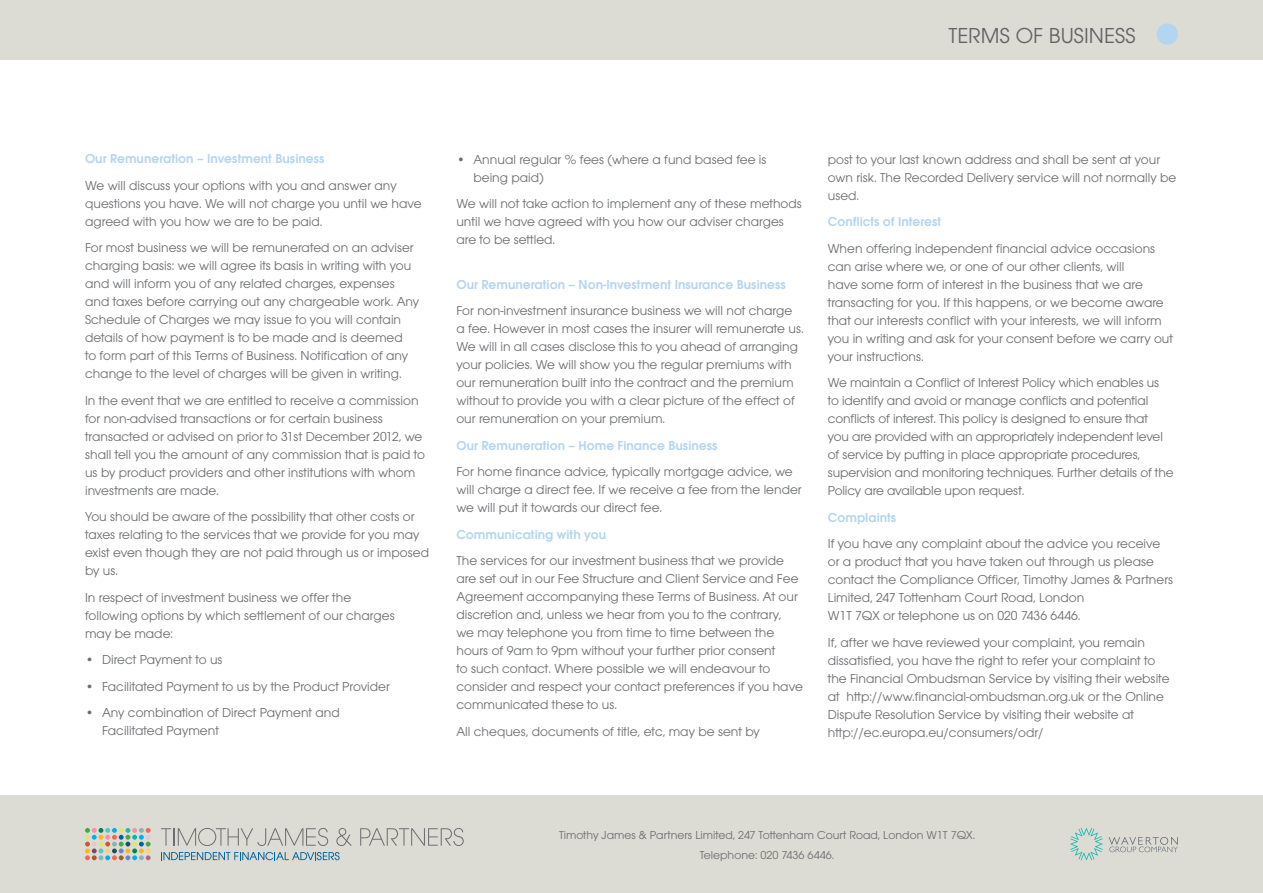
<style>
.page{position:relative;width:1263px;height:893px;background:#fff}
.page>*{position:absolute;margin:0;border:0;box-sizing:border-box;transform-origin:0 0}
.t1{font:22.5px "Avant Garde Gothic Itc T";color:#636366}
.Paragraph_Style_2{font:13.5px/18px "Avant Garde Gothic Itc T";color:#6c6d70}
.Paragraph_Style_2-2{font:600 13.5px "Avant Garde Gothic Itc T";color:#b4d5f0}
.t2{font:12px/19.5px "Avant Garde Gothic Itc T";color:#6c6d70;text-align:center}
</style>
<div class="page">
<div style="left:0;top:0;width:1263px;height:60px;background:#dcdcd4"></div>
<div style="left:0;top:795px;width:1263px;height:98px;background:#dcdcd4"></div>
<svg style="left:1070px;top:828px;width:32px;height:32px"></svg>
<svg style="left:1108px;top:837px;width:70px;height:15px"></svg>
<svg style="left:85px;top:828px;width:66px;height:32px"></svg>
<svg style="left:161px;top:828px;width:167px;height:18px"></svg>
<svg style="left:336px;top:828px;width:16px;height:18px"></svg>
<svg style="left:360px;top:828px;width:104px;height:18px"></svg>
<svg style="left:161px;top:852px;width:179px;height:8px"></svg>
<div style="left:1157px;top:23px;width:21px;height:22px;background:#b4d5f0;border-radius:50%"></div>
<p class="t1" style="left:948px;top:22px;width:189px">TERMS OF BUSINESS</p>
<p class="Paragraph_Style_2-2" style="left:85px;top:151px;width:241px">Our Remuneration – Investment Business</p>
<p class="Paragraph_Style_2" style="left:85px;top:176px;width:338px">We will discuss your options with you and answer any questions you have. We will not charge you until we have agreed with you how we are to be paid.</p>
<p class="Paragraph_Style_2" style="left:85px;top:239px;width:336px">For most business we will be remunerated on an adviser charging basis: we will agree its basis in writing with you and will inform you of any related charges, expenses and taxes before carrying out any chargeable work. Any Schedule of Charges we may issue to you will contain details of how payment is to be made and is deemed<br>to form part of this Terms of Business. Notification of any change to the level of charges will be given in writing.</p>
<p class="Paragraph_Style_2" style="left:85px;top:391px;width:341px">In the event that we are entitled to receive a commission for non-advised transactions or for certain business transacted or advised on prior to 31st December 2012, we shall tell you the amount of any commission that is paid to us by product providers and other institutions with whom investments are made.</p>
<p class="Paragraph_Style_2" style="left:85px;top:508px;width:345px">You should be aware of the possibility that other costs or taxes relating to the services that we provide for you may exist even though they are not paid through us or imposed by us.</p>
<p class="Paragraph_Style_2" style="left:85px;top:588px;width:311px">In respect of investment business we offer the following options by which settlement of our charges may be made:</p>
<p class="Paragraph_Style_2" style="left:85px;top:651px;width:139px">• Direct Payment to us</p>
<p class="Paragraph_Style_2" style="left:85px;top:677px;width:306px">• Facilitated Payment to us by the Product Provider</p>
<p class="Paragraph_Style_2" style="left:102px;top:704px;width:239px;text-indent:-17px">• Any combination of Direct Payment and<br>Facilitated Payment</p>
<p class="Paragraph_Style_2" style="left:473px;top:150px;width:295px;text-indent:-17px">• Annual regular % fees (where a fund based fee is being paid)</p>
<p class="Paragraph_Style_2" style="left:456px;top:194px;width:347px">We will not take action to implement any of these methods until we have agreed with you how our adviser charges are to be settled.</p>
<p class="Paragraph_Style_2-2" style="left:456px;top:276px;width:331px">Our Remuneration – Non-Investment Insurance Business</p>
<p class="Paragraph_Style_2" style="left:456px;top:301px;width:349px">For non-investment insurance business we will not charge a fee. However in most cases the insurer will remunerate us.<br>We will in all cases disclose this to you ahead of arranging your policies. We will show you the regular premiums with our remuneration built into the contract and the premium without to provide you with a clear picture of the effect of our remuneration on your premium.</p>
<p class="Paragraph_Style_2-2" style="left:456px;top:437px;width:263px">Our Remuneration – Home Finance Business</p>
<p class="Paragraph_Style_2" style="left:456px;top:462px;width:347px">For home finance advice, typically mortgage advice, we will charge a direct fee. If we receive a fee from the lender we will put it towards our direct fee.</p>
<p class="Paragraph_Style_2-2" style="left:456px;top:526px;width:151px">Communicating with you</p>
<p class="Paragraph_Style_2" style="left:456px;top:551px;width:348px">The services for our investment business that we provide are set out in our Fee Structure and Client Service and Fee Agreement accompanying these Terms of Business. At our discretion and, unless we hear from you to the contrary,<br>we may telephone you from time to time between the hours of 9am to 9pm without your further prior consent<br>to such contact. Where possible we will endeavour to consider and respect your contact preferences if you have communicated these to us.</p>
<p class="Paragraph_Style_2" style="left:456px;top:722px;width:305px">All cheques, documents of title, etc, may be sent by</p>
<p class="Paragraph_Style_2" style="left:828px;top:150px;width:350px">post to your last known address and shall be sent at your own risk. The Recorded Delivery service will not normally be used.</p>
<p class="Paragraph_Style_2-2" style="left:828px;top:214px;width:115px">Conflicts of Interest</p>
<p class="Paragraph_Style_2" style="left:828px;top:239px;width:347px">When offering independent financial advice occasions can arise where we, or one of our other clients, will<br>have some form of interest in the business that we are transacting for you. If this happens, or we become aware that our interests conflict with your interests, we will inform you in writing and ask for your consent before we carry out your instructions.</p>
<p class="Paragraph_Style_2" style="left:828px;top:373px;width:347px">We maintain a Conflict of Interest Policy which enables us to identify and avoid or manage conflicts and potential conflicts of interest. This policy is designed to ensure that<br>you are provided with an appropriately independent level of service by putting in place appropriate procedures, supervision and monitoring techniques. Further details of the Policy are available upon request.</p>
<p class="Paragraph_Style_2-2" style="left:828px;top:509px;width:70px">Complaints</p>
<p class="Paragraph_Style_2" style="left:828px;top:534px;width:347px">If you have any complaint about the advice you receive or a product that you have taken out through us please contact the Compliance Officer, Timothy James &amp; Partners Limited, 247 Tottenham Court Road, London<br>W1T 7QX or telephone us on 020 7436 6446.</p>
<p class="Paragraph_Style_2" style="left:828px;top:633px;width:343px">If, after we have reviewed your complaint, you remain dissatisfied, you have the right to refer your complaint to the Financial Ombudsman Service by visiting their website at http://www.financial-ombudsman.org.uk or the Online Dispute Resolution Service by visiting their website at http://ec.europa.eu/consumers/odr/</p>
<p class="t2" style="left:559px;top:825px;width:417px">Timothy James &amp; Partners Limited, 247 Tottenham Court Road, London W1T 7QX.<br>Telephone: 020 7436 6446.</p>
</div>
